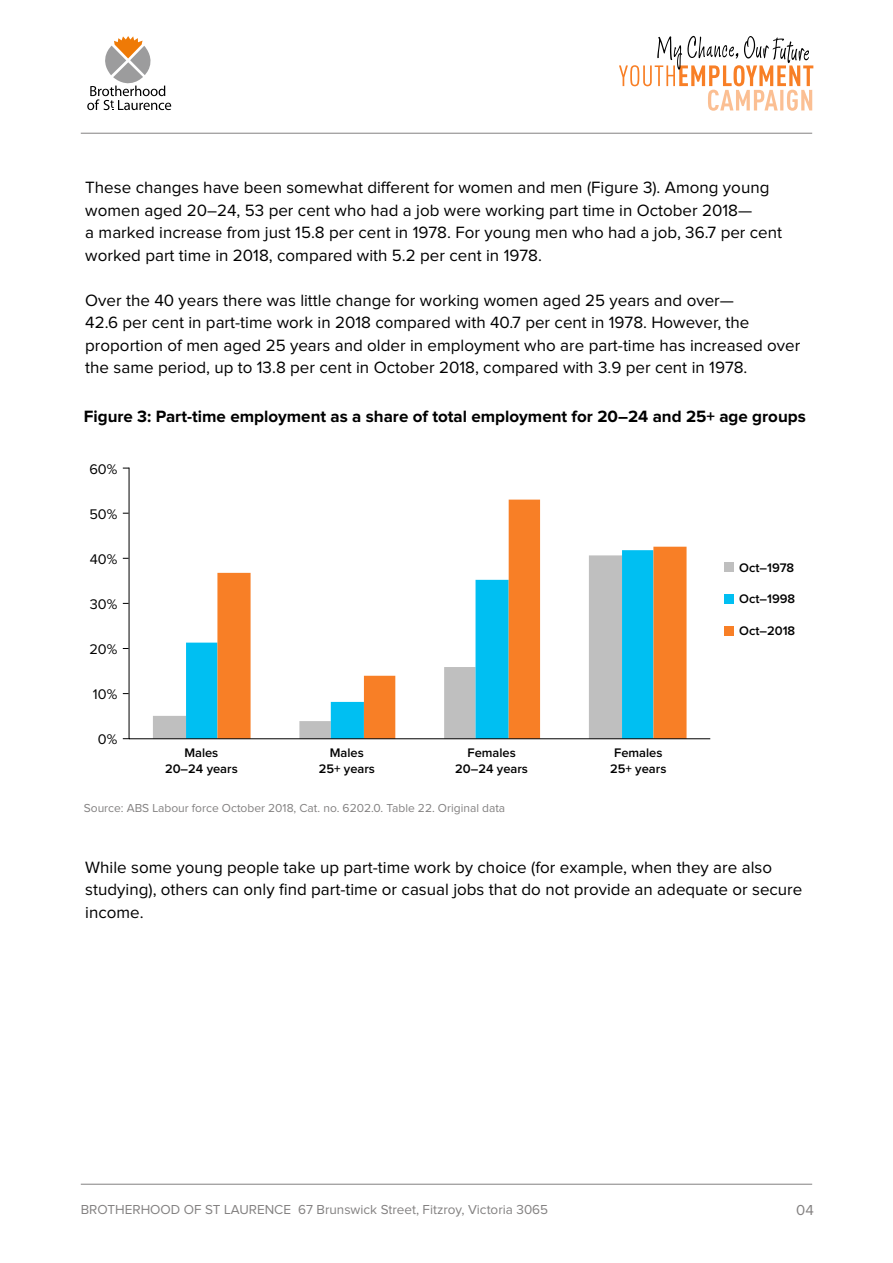
<style>
.page{position:relative;width:893px;height:1263px;background:#fff}
.page>*{position:absolute;margin:0;border:0;box-sizing:border-box;transform-origin:0 0}
.Body{font:16.95px/22.5px "Proxima Nova";color:#000}
.Figure_heading{font:700 16.95px "Proxima Nova";color:#000}
.t1{font:15px "Proxima Nova";color:#838181}
.t2{font:14.4px "Proxima Nova";color:#000}
.t3{font:13.5px "Proxima Nova";color:#838181}
.t4{font:600 12.9px/15.5px "Proxima Nova";color:#000;text-align:center}
.Source{font:12px "Proxima Nova";color:#838181}
</style>
<div class="page">
<svg style="left:153px;top:716px;width:33px;height:22px"></svg>
<div style="left:186px;top:642px;width:31px;height:96px;background:#00bff2"></div>
<svg style="left:217px;top:500px;width:470px;height:238px"></svg>
<hr style="left:129px;top:468px;width:1px;height:271px;background:#000">
<hr style="left:129px;top:738px;width:581px;height:1px;background:#000">
<div style="left:724px;top:563px;width:10px;height:9px;background:#bfbfbf"></div>
<div style="left:724px;top:594px;width:10px;height:10px;background:#00bff2"></div>
<div style="left:724px;top:626px;width:10px;height:9px;background:#f87f26"></div>
<hr style="left:81px;top:133px;width:731px;height:1px;background:#838181">
<hr style="left:81px;top:1184px;width:731px;height:1px;background:#838181">
<svg style="left:87px;top:36px;width:84px;height:74px"></svg>
<svg style="left:619px;top:36px;width:194px;height:75px"></svg>
<p class="Body" style="left:85px;top:177px;width:698px">These changes have been somewhat different for women and men (Figure 3). Among young women aged 20–24, 53 per cent who had a job were working part time in October 2018—<br>a marked increase from just 15.8 per cent in 1978. For young men who had a job, 36.7 per cent worked part time in 2018, compared with 5.2 per cent in 1978.</p>
<p class="Body" style="left:85px;top:290px;width:717px">Over the 40 years there was little change for working women aged 25 years and over—<br>42.6 per cent in part-time work in 2018 compared with 40.7 per cent in 1978. However, the proportion of men aged 25 years and older in employment who are part-time has increased over the same period, up to 13.8 per cent in October 2018, compared with 3.9 per cent in 1978.</p>
<h3 class="Figure_heading" style="left:84px;top:409px;width:723px">Figure 3: Part-time employment as a share of total employment for 20–24 and 25+ age groups</h3>
<p class="t2" style="left:89px;top:463px;width:29px">60%</p>
<p class="t2" style="left:89px;top:508px;width:29px">50%</p>
<p class="t2" style="left:90px;top:553px;width:29px">40%</p>
<p class="t2" style="left:90px;top:598px;width:29px">30%</p>
<p class="t2" style="left:89px;top:642px;width:29px">20%</p>
<p class="t2" style="left:93px;top:687px;width:26px">10%</p>
<p class="t2" style="left:98px;top:732px;width:21px">0%</p>
<p class="t4" style="left:165px;top:746px;width:74px">Males<br>20–24 years</p>
<p class="t4" style="left:319px;top:746px;width:58px">Males<br>25+ years</p>
<p class="t4" style="left:455px;top:746px;width:74px">Females<br>20–24 years</p>
<p class="t4" style="left:610px;top:746px;width:58px">Females<br>25+ years</p>
<p class="Source" style="left:84px;top:803px;width:423px">Source: ABS Labour force October 2018, Cat. no. 6202.0. Table 22. Original data</p>
<p class="t4" style="left:739px;top:561px;width:57px">Oct–1978</p>
<p class="t4" style="left:739px;top:591px;width:57px">Oct–1998</p>
<p class="t4" style="left:739px;top:624px;width:58px">Oct–2018</p>
<p class="Body" style="left:85px;top:856px;width:719px">While some young people take up part-time work by choice (for example, when they are also studying), others can only find part-time or casual jobs that do not provide an adequate or secure income.</p>
<p class="t3" style="left:81px;top:1203px;width:469px">BROTHERHOOD OF ST LAURENCE 67 Brunswick Street, Fitzroy, Victoria 3065</p>
<p class="t1" style="left:796px;top:1203px;width:19px">04</p>
</div>
